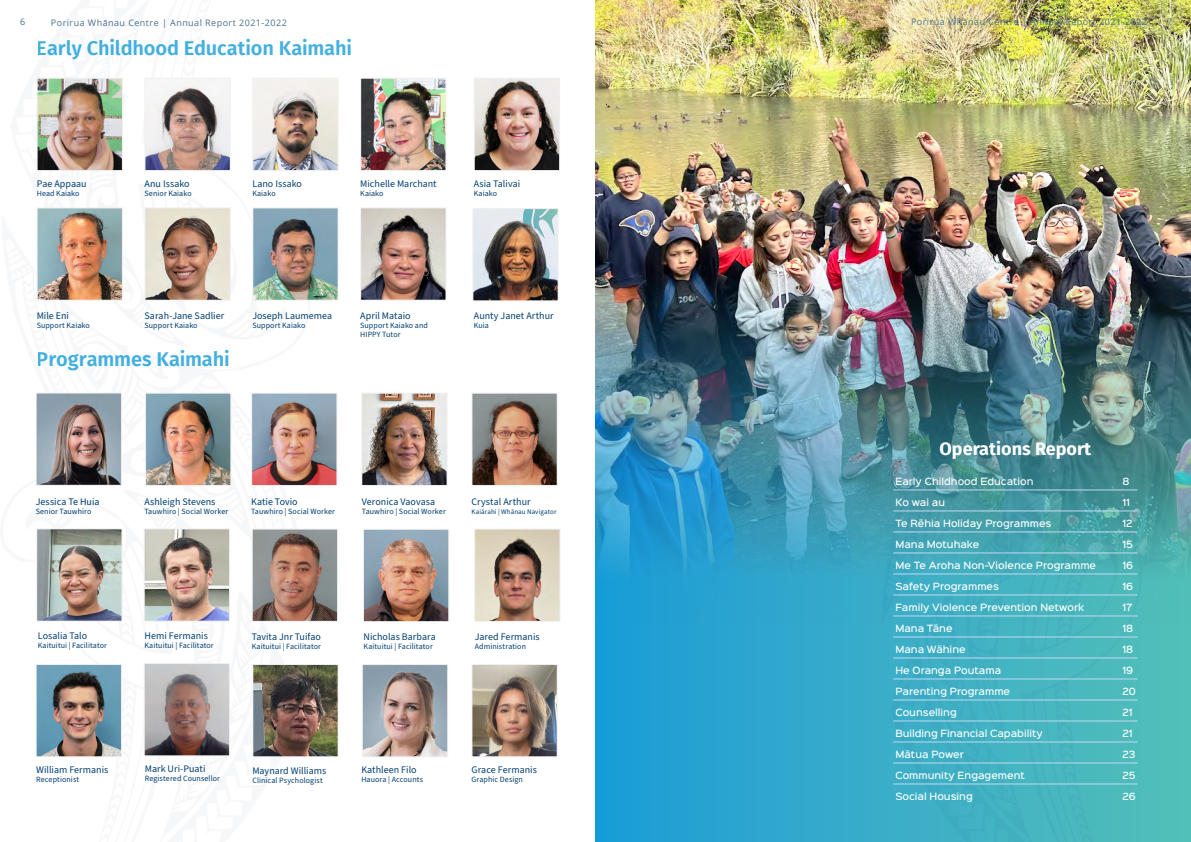
<style>
.page{position:relative;width:1191px;height:842px;background:#fff}
.page>*{position:absolute;margin:0;border:0;box-sizing:border-box;transform-origin:0 0}
.t1{font:600 20px "Fira Sans";letter-spacing:-.01em;color:#139cd8}
.t2{font:700 18px "Fira Sans";color:#fff}
.t3{font:10px "Source Sans 3";color:#003e71}
.t4{font:500 9px "Sinkin Sans 500";color:#fff}
.t5{font:9px "Open Sans";letter-spacing:.05em;color:#4a718b}
.t6{font:8px/9px "Source Sans 3";letter-spacing:.01em;color:#003e71}
.t7{font:7px "Source Sans 3";letter-spacing:.015em;color:#003e71}
</style>
<div class="page">
<div style="left:595px;top:0;width:596px;height:842px;background:linear-gradient(to right,#1c9cd7,#57bfb9)"></div>
<img style="left:595px;top:0;width:596px;height:623px">
<hr style="left:893px;top:490px;width:244px;height:1px;background:#c1d9f1">
<hr style="left:893px;top:511px;width:244px;height:1px;background:#c1d9f1">
<hr style="left:893px;top:532px;width:244px;height:1px;background:#c1d9f1">
<hr style="left:893px;top:553px;width:244px;height:1px;background:#c1d9f1">
<hr style="left:893px;top:574px;width:244px;height:1px;background:#c1d9f1">
<hr style="left:893px;top:595px;width:244px;height:1px;background:#c1d9f1">
<hr style="left:893px;top:616px;width:244px;height:1px;background:#c1d9f1">
<hr style="left:893px;top:637px;width:244px;height:1px;background:#c1d9f1">
<hr style="left:893px;top:658px;width:244px;height:1px;background:#c1d9f1">
<hr style="left:893px;top:679px;width:244px;height:1px;background:#c1d9f1">
<hr style="left:893px;top:700px;width:244px;height:1px;background:#c1d9f1">
<hr style="left:893px;top:721px;width:244px;height:1px;background:#c1d9f1">
<hr style="left:893px;top:742px;width:244px;height:1px;background:#c1d9f1">
<hr style="left:893px;top:763px;width:244px;height:1px;background:#c1d9f1">
<hr style="left:893px;top:784px;width:244px;height:1px;background:#c1d9f1">
<img style="left:36px;top:77px;width:87px;height:94px">
<svg style="left:144px;top:77px;width:87px;height:94px"></svg>
<img style="left:252px;top:78px;width:86px;height:93px">
<img style="left:360px;top:78px;width:86px;height:93px">
<img style="left:474px;top:78px;width:86px;height:93px">
<img style="left:36px;top:207px;width:87px;height:94px">
<svg style="left:144px;top:207px;width:87px;height:94px;background:#c1ac9c"></svg>
<img style="left:252px;top:208px;width:86px;height:93px">
<img style="left:472px;top:208px;width:86px;height:93px">
<img style="left:143px;top:528px;width:87px;height:94px">
<img style="left:36px;top:528px;width:87px;height:94px">
<img style="left:145px;top:392px;width:87px;height:94px">
<img style="left:361px;top:393px;width:86px;height:93px">
<img style="left:251px;top:393px;width:86px;height:93px">
<img style="left:35px;top:392px;width:87px;height:94px">
<img style="left:363px;top:529px;width:86px;height:93px">
<img style="left:472px;top:393px;width:86px;height:93px">
<svg style="left:251px;top:528px;width:87px;height:94px;background:#988279"></svg>
<svg style="left:143px;top:663px;width:87px;height:94px;background:#a19594"></svg>
<img style="left:360px;top:208px;width:86px;height:93px">
<img style="left:252px;top:664px;width:86px;height:94px">
<img style="left:36px;top:664px;width:86px;height:94px">
<img style="left:474px;top:529px;width:86px;height:93px">
<img style="left:362px;top:664px;width:86px;height:93px">
<img style="left:472px;top:664px;width:86px;height:93px">
<p class="t5" style="left:20px;top:16px;width:7px">6</p>
<p class="t5" style="left:51px;top:16px;width:237px">Porirua Whānau Centre | Annual Report 2021-2022</p>
<p class="t5" style="left:911px;top:16px;width:237px">Porirua Whānau Centre | Annual Report 2021-2022</p>
<p class="t5" style="left:1166px;top:16px;width:7px">7</p>
<h1 class="t1" style="left:37px;top:31px;width:317px">Early Childhood Education Kaimahi</h1>
<p class="t3" style="left:37px;top:177px;width:51px">Pae Appaau</p>
<p class="t6" style="left:37px;top:189px;width:44px">Head Kaiako</p>
<p class="t3" style="left:144px;top:177px;width:47px">Anu Issako</p>
<p class="t6" style="left:144px;top:189px;width:49px">Senior Kaiako</p>
<p class="t3" style="left:252px;top:177px;width:51px">Lano Issako</p>
<p class="t6" style="left:252px;top:189px;width:25px">Kaiako</p>
<p class="t3" style="left:360px;top:177px;width:78px">Michelle Marchant</p>
<p class="t6" style="left:360px;top:189px;width:25px">Kaiako</p>
<p class="t3" style="left:474px;top:177px;width:48px">Asia Talivai</p>
<p class="t6" style="left:474px;top:189px;width:25px">Kaiako</p>
<p class="t3" style="left:37px;top:309px;width:34px">Mile Eni</p>
<p class="t6" style="left:37px;top:321px;width:55px">Support Kaiako</p>
<p class="t3" style="left:144px;top:309px;width:81px">Sarah-Jane Sadlier</p>
<p class="t6" style="left:144px;top:321px;width:55px">Support Kaiako</p>
<p class="t3" style="left:252px;top:309px;width:81px">Joseph Laumemea</p>
<p class="t6" style="left:252px;top:321px;width:55px">Support Kaiako</p>
<p class="t3" style="left:360px;top:309px;width:52px">April Mataio</p>
<p class="t6" style="left:360px;top:321px;width:69px">Support Kaiako and<br>HIPPY Tutor</p>
<p class="t3" style="left:474px;top:309px;width:81px">Aunty Janet Arthur</p>
<p class="t6" style="left:474px;top:321px;width:17px">Kuia</p>
<h1 class="t1" style="left:37px;top:343px;width:194px">Programmes Kaimahi</h1>
<h2 class="t2" style="left:939px;top:434px;width:153px">Operations Report</h2>
<p class="t3" style="left:36px;top:495px;width:65px">Jessica Te Huia</p>
<p class="t6" style="left:36px;top:507px;width:57px">Senior Tauwhiro</p>
<p class="t3" style="left:144px;top:495px;width:72px">Ashleigh Stevens</p>
<p class="t6" style="left:144px;top:507px;width:85px">Tauwhiro | Social Worker</p>
<p class="t3" style="left:251px;top:495px;width:48px">Katie Tovio</p>
<p class="t6" style="left:251px;top:507px;width:85px">Tauwhiro | Social Worker</p>
<p class="t3" style="left:362px;top:495px;width:75px">Veronica Vaovasa</p>
<p class="t6" style="left:362px;top:507px;width:85px">Tauwhiro | Social Worker</p>
<p class="t3" style="left:471px;top:495px;width:61px">Crystal Arthur</p>
<p class="t7" style="left:471px;top:507px;width:87px">Kaiārahi | Whānau Navigator</p>
<p class="t3" style="left:38px;top:629px;width:51px">Losalia Talo</p>
<p class="t6" style="left:38px;top:641px;width:71px">Kaituitui | Facilitator</p>
<p class="t3" style="left:144px;top:629px;width:65px">Hemi Fermanis</p>
<p class="t6" style="left:144px;top:641px;width:71px">Kaituitui | Facilitator</p>
<p class="t3" style="left:252px;top:630px;width:71px">Tavita Jnr Tuifao</p>
<p class="t6" style="left:252px;top:642px;width:71px">Kaituitui | Facilitator</p>
<p class="t3" style="left:363px;top:630px;width:74px">Nicholas Barbara</p>
<p class="t6" style="left:363px;top:642px;width:71px">Kaituitui | Facilitator</p>
<p class="t3" style="left:475px;top:630px;width:66px">Jared Fermanis</p>
<p class="t6" style="left:475px;top:642px;width:53px">Administration</p>
<p class="t3" style="left:36px;top:763px;width:74px">William Fermanis</p>
<p class="t6" style="left:36px;top:775px;width:45px">Receptionist</p>
<p class="t3" style="left:145px;top:762px;width:62px">Mark Uri-Puati</p>
<p class="t6" style="left:145px;top:774px;width:77px">Registered Counsellor</p>
<p class="t3" style="left:252px;top:764px;width:75px">Maynard Williams</p>
<p class="t6" style="left:252px;top:776px;width:72px">Clinical Psychologist</p>
<p class="t3" style="left:361px;top:763px;width:57px">Kathleen Filo</p>
<p class="t6" style="left:361px;top:775px;width:63px">Hauora | Accounts</p>
<p class="t3" style="left:471px;top:763px;width:67px">Grace Fermanis</p>
<p class="t6" style="left:471px;top:775px;width:53px">Graphic Design</p>
<p class="t4" style="left:895px;top:474px;width:140px">Early Childhood Education</p>
<p class="t4" style="left:1122px;top:474px;width:8px">8</p>
<p class="t4" style="left:895px;top:495px;width:51px">Ko wai au</p>
<p class="t4" style="left:1122px;top:495px;width:9px">11</p>
<p class="t4" style="left:895px;top:516px;width:158px">Te Rēhia Holiday Programmes</p>
<p class="t4" style="left:1122px;top:516px;width:12px">12</p>
<p class="t4" style="left:895px;top:537px;width:85px">Mana Motuhake</p>
<p class="t4" style="left:1122px;top:537px;width:12px">15</p>
<p class="t4" style="left:895px;top:558px;width:202px">Me Te Aroha Non-Violence Programme</p>
<p class="t4" style="left:1122px;top:558px;width:12px">16</p>
<p class="t4" style="left:895px;top:579px;width:105px">Safety Programmes</p>
<p class="t4" style="left:1122px;top:579px;width:12px">16</p>
<p class="t4" style="left:895px;top:600px;width:190px">Family Violence Prevention Network</p>
<p class="t4" style="left:1122px;top:600px;width:12px">17</p>
<p class="t4" style="left:895px;top:621px;width:59px">Mana Tāne</p>
<p class="t4" style="left:1122px;top:621px;width:12px">18</p>
<p class="t4" style="left:895px;top:642px;width:72px">Mana Wāhine</p>
<p class="t4" style="left:1122px;top:642px;width:12px">18</p>
<p class="t4" style="left:895px;top:663px;width:107px">He Oranga Poutama</p>
<p class="t4" style="left:1122px;top:663px;width:12px">19</p>
<p class="t4" style="left:895px;top:684px;width:116px">Parenting Programme</p>
<p class="t4" style="left:1122px;top:684px;width:15px">20</p>
<p class="t4" style="left:895px;top:705px;width:63px">Counselling</p>
<p class="t4" style="left:1122px;top:705px;width:12px">21</p>
<p class="t4" style="left:895px;top:726px;width:149px">Building Financial Capability</p>
<p class="t4" style="left:1122px;top:726px;width:12px">21</p>
<p class="t4" style="left:895px;top:747px;width:70px">Mātua Power</p>
<p class="t4" style="left:1122px;top:747px;width:14px">23</p>
<p class="t4" style="left:895px;top:768px;width:131px">Community Engagement</p>
<p class="t4" style="left:1122px;top:768px;width:15px">25</p>
<p class="t4" style="left:895px;top:789px;width:79px">Social Housing</p>
<p class="t4" style="left:1122px;top:789px;width:15px">26</p>
</div>
